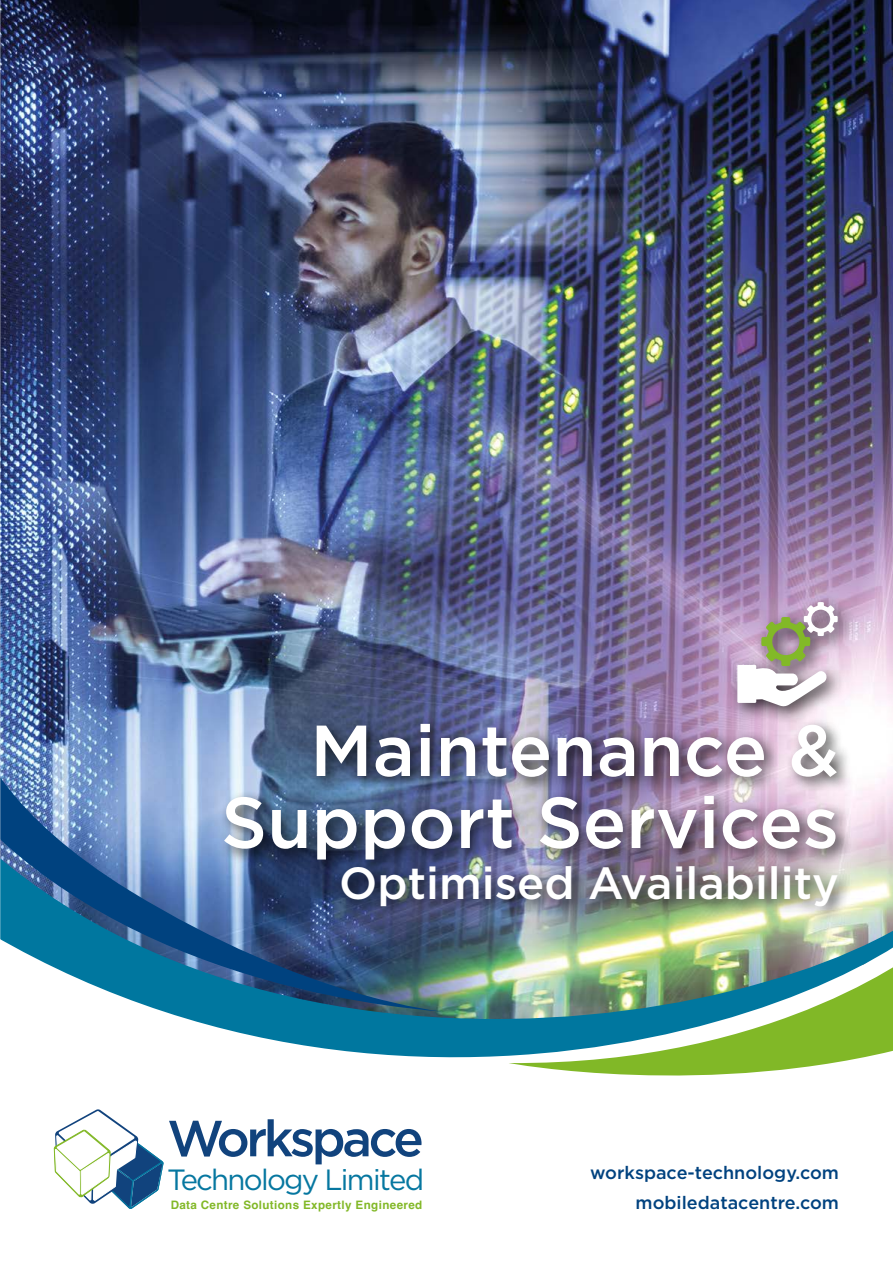
<style>
.page{position:relative;width:893px;height:1263px;background:#fff}
.page>*{position:absolute;margin:0;border:0;box-sizing:border-box;transform-origin:0 0}
.t1{font:500 72px/72px "Gotham";color:#fff;text-align:right}
.t2{font:500 50.7px "Gotham";letter-spacing:-.07em;color:#11437d}
.t3{font:500 45px "Gotham";color:#fff}
.t4{font:29.25px "Gotham";letter-spacing:-.06em;color:#0677a0}
.t5{font:500 18px/29.5px "Gotham";color:#00427f;text-align:right}
.t6{font:700 11.7px "Helvetica";letter-spacing:.03em;color:#82b827}
</style>
<div class="page">
<img style="left:1px;top:0;width:892px;height:808px">
<div style="left:218px;top:717px;width:636px;height:206px;background:#000;opacity:.75"></div>
<img style="left:165px;top:808px;width:728px;height:250px">
<img style="left:509px;top:944px;width:384px;height:132px">
<img style="left:0;top:746px;width:443px;height:266px">
<img style="left:0;top:0;width:1px;height:791px">
<svg style="left:0;top:653px;width:1px;height:267px"></svg>
<svg style="left:53px;top:1109px;width:111px;height:100px"></svg>
<div style="left:727px;top:593px;width:130px;height:133px;background:#000;opacity:.75"></div>
<svg style="left:737px;top:602px;width:101px;height:104px"></svg>
<h1 class="t1" style="left:221px;top:714px;width:619px">Maintenance &amp;<br>Support Services</h1>
<h3 class="t3" style="left:339px;top:854px;width:501px">Optimised Availability</h3>
<h2 class="t2" style="left:167px;top:1105px;width:258px">Workspace</h2>
<h3 class="t4" style="left:167px;top:1160px;width:258px">Technology Limited</h3>
<p class="t6" style="left:171px;top:1198px;width:253px">Data Centre Solutions Expertly Engineered</p>
<p class="t5" style="left:590px;top:1158px;width:250px">workspace-technology.com mobiledatacentre.com</p>
</div>
